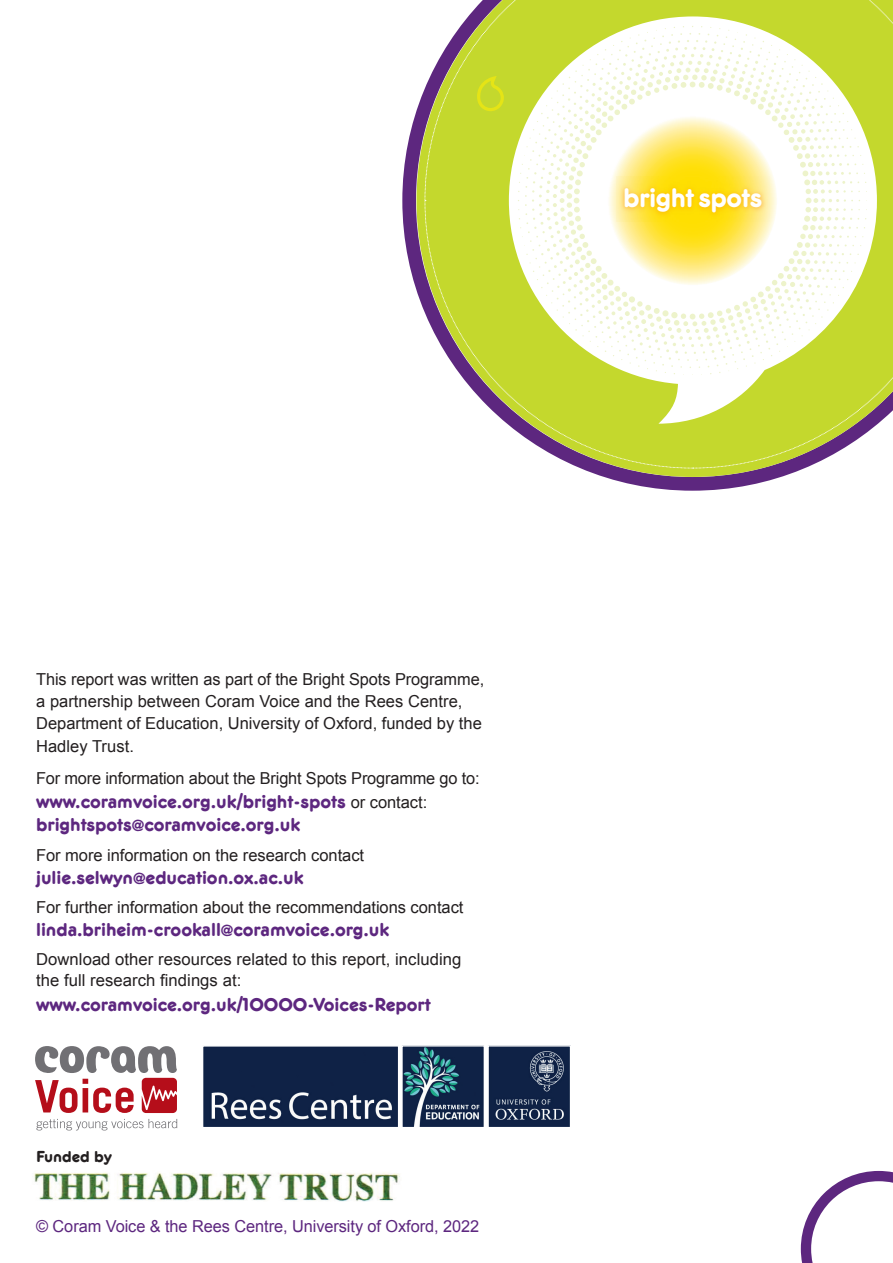
<style>
.page{position:relative;width:893px;height:1263px;background:#fff}
.page>*{position:absolute;margin:0;border:0;box-sizing:border-box;transform-origin:0 0}
.t1{font:28.2px "Frankfurter Medium Plain";letter-spacing:-.02em;color:#fff}
.t2{font:19.5px/23px "Frankfurter Medium Plain";letter-spacing:-.005em;color:#5d277f}
.t3{font:16.5px/22.2px "Arial";letter-spacing:-.005em;color:#231f20}
.t4{font:16.5px "Arial";letter-spacing:-.005em;color:#5d277f}
.t5{font:16.5px "Frankfurter Medium Plain";color:#231f20}
.s1{font-family:"Arial";font-size:16.5px;color:#231f20}
.s2{font-family:"Tate";font-weight:700;font-size:15.75px}
</style>
<div class="page">
<svg style="left:402px;top:112px;width:379px;height:379px"></svg>
<svg style="left:416px;top:90px;width:387px;height:387px"></svg>
<img style="left:34px;top:1172px;width:366px;height:29px">
<svg style="left:36px;top:1119px;width:141px;height:11px"></svg>
<svg style="left:35px;top:1046px;width:142px;height:67px"></svg>
<img style="left:204px;top:1047px;width:193px;height:79px">
<div style="left:202px;top:1045px;width:197px;height:83px;border:1px solid #fff"></div>
<img style="left:403px;top:1047px;width:80px;height:79px">
<div style="left:401px;top:1045px;width:84px;height:83px;border:1px solid #fff"></div>
<img style="left:489px;top:1047px;width:80px;height:79px">
<div style="left:487px;top:1045px;width:84px;height:83px;border:1px solid #fff"></div>
<svg style="left:801px;top:1171px;width:92px;height:92px"></svg>
<svg style="left:693px;top:375px;width:200px;height:94px"></svg>
<svg style="left:424px;top:0;width:94px;height:201px;background:#c3cd54"></svg>
<svg style="left:424px;top:201px;width:268px;height:268px"></svg>
<svg style="left:518px;top:0;width:375px;height:375px"></svg>
<img style="left:616px;top:177px;width:153px;height:45px">
<h1 class="t1" style="left:623px;top:182px;width:141px">bright spots</h1>
<p class="t3" style="left:36px;top:668px;width:450px">This report was written as part of the Bright Spots Programme, a partnership between Coram Voice and the Rees Centre, Department of Education, University of Oxford, funded by the Hadley Trust.</p>
<p class="t3" style="left:36px;top:767px;width:445px">For more information about the Bright Spots Programme go to:</p>
<p class="t2" style="left:36px;top:791px;width:393px">www.coramvoice.org.uk/bright-spots <span class="s1">or contact: </span>brightspots<span class="s2">@</span>coramvoice.org.uk</p>
<p class="t3" style="left:36px;top:844px;width:330px">For more information on the research contact</p>
<p class="t2" style="left:36px;top:866px;width:269px">julie.selwyn<span class="s2">@</span>education.ox.ac.uk</p>
<p class="t3" style="left:36px;top:896px;width:429px">For further information about the recommendations contact</p>
<p class="t2" style="left:36px;top:918px;width:355px">linda.briheim-crookall<span class="s2">@</span>coramvoice.org.uk</p>
<p class="t3" style="left:36px;top:949px;width:427px;line-height:21px">Download other resources related to this report, including the full research findings at:</p>
<p class="t2" style="left:36px;top:993px;width:396px">www.coramvoice.org.uk/10000-Voices-Report</p>
<p class="t5" style="left:36px;top:1148px;width:77px">Funded by</p>
<p class="t4" style="left:36px;top:1215px;width:445px">© Coram Voice &amp; the Rees Centre, University of Oxford, 2022</p>
</div>
